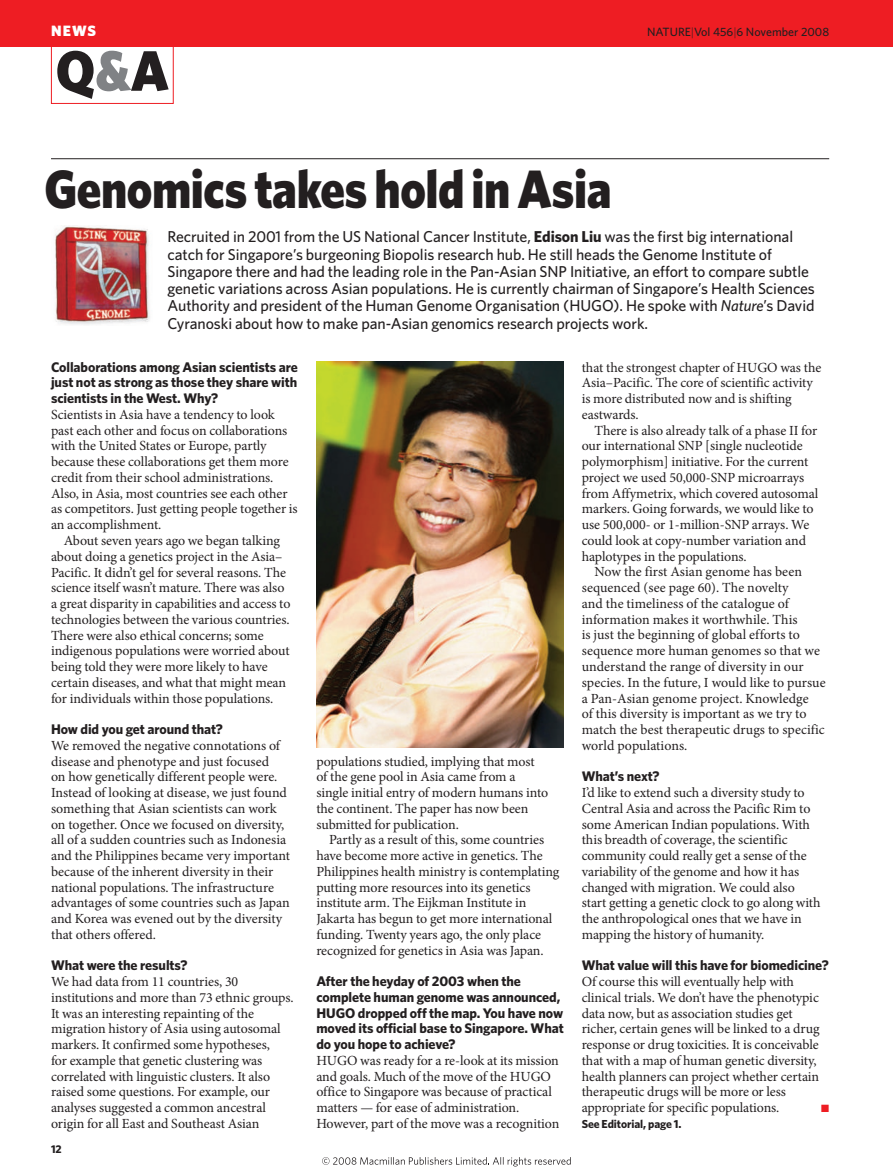
<style>
.page{position:relative;width:893px;height:1174px;background:#fff}
.page>*{position:absolute;margin:0;border:0;box-sizing:border-box;transform-origin:0 0}
.t1{font:900 57px "Whitney";color:#231f20;scale:.95 1}
.t2{font:900 54px "Whitney";letter-spacing:-.01em;color:#231f20;scale:.9 1}
.t3{font:500 15.75px/17.2px "Whitney";letter-spacing:-.005em;color:#231f20}
.t4{font:900 15px "Whitney";color:#fff}
.t5{font:13.95px/15.8px "Minion Pro";letter-spacing:-.005em;color:#231f20}
.t6{font:700 13.95px/15.8px "Whitney";letter-spacing:-.005em;color:#231f20;text-align:justify}
.t7{font:500 12px "Whitney";color:#231f20}
.t8{font:700 11.7px "Whitney";letter-spacing:-.005em;color:#231f20}
.t9{font:700 11.25px "Whitney";color:#231f20}
.t10{font:10.5px "Zapf Dingbats";color:#ee1d23}
.s1{font-weight:300}
.s2{color:#808285}
.s3{font-weight:700}
.s4{font-style:italic}
</style>
<div class="page">
<img style="left:316px;top:361px;width:248px;height:386px">
<img style="left:55px;top:225px;width:95px;height:100px">
<div style="left:0;top:0;width:893px;height:47px;background:#ee1d23"></div>
<div style="left:51px;top:36px;width:123px;height:68px;border:1px solid #ee1d23"></div>
<hr style="left:51px;top:158px;width:778px;height:1px;background:#231f20">
<svg style="left:322px;top:1157px;width:249px;height:9px"></svg>
<p class="t4" style="left:51px;top:25px;width:47px">NEWS</p>
<p class="t7" style="left:647px;top:27px;width:184px">NATURE<span class="s1">|</span>Vol 456<span class="s1">|</span>6 November 2008</p>
<h1 class="t1" style="left:56px;top:50px;width:121px">Q<span class="s2">&amp;</span>A</h1>
<h2 class="t2" style="left:45px;top:169px;width:631px">Genomics takes hold in Asia</h2>
<p class="t3" style="left:167px;top:229px;width:649px">Recruited in 2001 from the US National Cancer Institute, <span class="s3">Edison Liu</span> was the first big international catch for Singapore’s burgeoning Biopolis research hub. He still heads the Genome Institute of Singapore there and had the leading role in the Pan-Asian SNP Initiative, an effort to compare subtle genetic variations across Asian populations. He is currently chairman of Singapore’s Health Sciences Authority and president of the Human Genome Organisation (HUGO). He spoke with <span class="s4">Nature</span>’s David Cyranoski about how to make pan-Asian genomics research projects work.</p>
<p class="t6" style="left:51px;top:360px;width:248px">Collaborations among Asian scientists are just not as strong as those they share with scientists in the West. Why?</p>
<p class="t5" style="left:51px;top:408px;width:248px">Scientists in Asia have a tendency to look past each other and focus on collaborations with the United States or Europe, partly because these collaborations get them more credit from their school administrations.<br>Also, in Asia, most countries see each other as competitors. Just getting people together is an accomplishment.</p>
<p class="t5" style="left:51px;top:534px;width:241px;text-indent:13px">About seven years ago we began talking about doing a genetics project in the Asia– Pacific. It didn’t gel for several reasons. The science itself wasn’t mature. There was also a great disparity in capabilities and access to technologies between the various countries.<br>There were also ethical concerns; some indigenous populations were worried about being told they were more likely to have certain diseases, and what that might mean for individuals within those populations.</p>
<p class="t6" style="left:51px;top:722px;width:173px">How did you get around that?</p>
<p class="t5" style="left:51px;top:738px;width:240px">We removed the negative connotations of disease and phenotype and just focused<br>on how genetically different people were.<br>Instead of looking at disease, we just found something that Asian scientists can work on together. Once we focused on diversity, all of a sudden countries such as Indonesia and the Philippines became very important because of the inherent diversity in their national populations. The infrastructure advantages of some countries such as Japan and Korea was evened out by the diversity that others offered.</p>
<p class="t6" style="left:51px;top:958px;width:138px">What were the results?</p>
<p class="t5" style="left:51px;top:975px;width:244px">We had data from 11 countries, 30 institutions and more than 73 ethnic groups.<br>It was an interesting repainting of the migration history of Asia using autosomal markers. It confirmed some hypotheses,<br>for example that genetic clustering was correlated with linguistic clusters. It also raised some questions. For example, our analyses suggested a common ancestral origin for all East and Southeast Asian</p>
<p class="t9" style="left:51px;top:1144px;width:12px">12</p>
<p class="t5" style="left:316px;top:754px;width:233px">populations studied, implying that most of the gene pool in Asia came from a single initial entry of modern humans into the continent. The paper has now been submitted for publication.</p>
<p class="t5" style="left:316px;top:833px;width:244px;text-indent:13px">Partly as a result of this, some countries have become more active in genetics. The Philippines health ministry is contemplating putting more resources into its genetics institute arm. The Eijkman Institute in Jakarta has begun to get more international funding. Twenty years ago, the only place recognized for genetics in Asia was Japan.</p>
<p class="t6" style="left:316px;top:974px;width:249px;text-align:left">After the heyday of 2003 when the complete human genome was announced, HUGO dropped off the map. You have now moved its official base to Singapore. What do you hope to achieve?</p>
<p class="t5" style="left:316px;top:1053px;width:245px">HUGO was ready for a re-look at its mission and goals. Much of the move of the HUGO office to Singapore was because of practical matters — for ease of administration.<br>However, part of the move was a recognition</p>
<p class="t5" style="left:582px;top:360px;width:241px">that the strongest chapter of HUGO was the Asia–Pacific. The core of scientific activity is more distributed now and is shifting eastwards.</p>
<p class="t5" style="left:582px;top:423px;width:238px;text-indent:13px">There is also already talk of a phase II for our international SNP [single nucleotide polymorphism] initiative. For the current project we used 50,000-SNP microarrays from Affymetrix, which covered autosomal markers. Going forwards, we would like to use 500,000- or 1-million-SNP arrays. We could look at copy-number variation and haplotypes in the populations.</p>
<p class="t5" style="left:582px;top:565px;width:245px;text-indent:13px">Now the first Asian genome has been sequenced (see page 60). The novelty<br>and the timeliness of the catalogue of information makes it worthwhile. This<br>is just the beginning of global efforts to sequence more human genomes so that we understand the range of diversity in our species. In the future, I would like to pursue a Pan-Asian genome project. Knowledge<br>of this diversity is important as we try to match the best therapeutic drugs to specific world populations.</p>
<p class="t6" style="left:582px;top:769px;width:79px">What’s next?</p>
<p class="t5" style="left:582px;top:786px;width:240px">I’d like to extend such a diversity study to Central Asia and across the Pacific Rim to some American Indian populations. With this breadth of coverage, the scientific community could really get a sense of the variability of the genome and how it has changed with migration. We could also start getting a genetic clock to go along with the anthropological ones that we have in mapping the history of humanity.</p>
<p class="t6" style="left:582px;top:958px;width:249px">What value will this have for biomedicine?</p>
<p class="t5" style="left:582px;top:975px;width:239px">Of course this will eventually help with clinical trials. We don’t have the phenotypic data now, but as association studies get richer, certain genes will be linked to a drug response or drug toxicities. It is conceivable that with a map of human genetic diversity, health planners can project whether certain therapeutic drugs will be more or less appropriate for specific populations.</p>
<p class="t10" style="left:821px;top:1103px;width:9px">■</p>
<p class="t8" style="left:582px;top:1119px;width:101px">See Editorial, page 1.</p>
</div>
